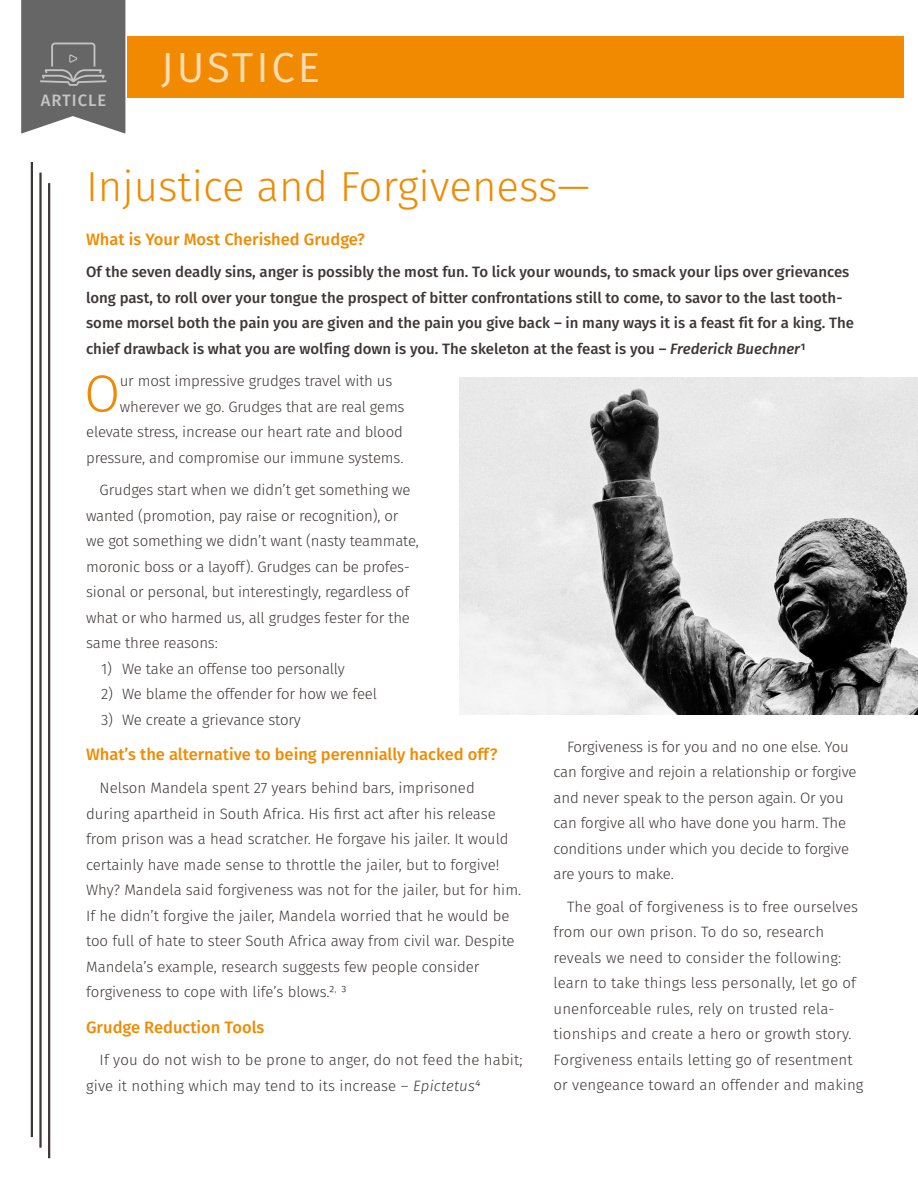
<style>
.page{position:relative;width:918px;height:1188px;background:#fff}
.page>*{position:absolute;margin:0;border:0;box-sizing:border-box;transform-origin:0 0}
.Body{font:300 52.2px "Fira Sans";color:#f18a00}
.SubHeading{font:300 42px "Fira Sans";color:#f18a00}
.t1{font:42px "Fira Sans";letter-spacing:.07em;color:#fbdcb3}
.SubHeading-2{font:500 16.5px "Fira Sans";color:#f18a00}
.t2{font:500 16.5px "Fira Sans";letter-spacing:.06em;color:#c5c3c3}
.Body-2{font:300 15px/25.5px "Fira Sans";letter-spacing:-.01em;color:#3d3836}
.Body-3{font:300 15px/25.5px "Fira Sans";letter-spacing:.01em;color:#3d3836}
.Body-4{font:500 15px/25.5px "Fira Sans";color:#3d3836}
.Numbers{font:300 15px "Fira Sans";letter-spacing:-.01em;color:#3d3836}
.s1{font-style:italic}
</style>
<div class="page">
<hr style="left:31px;top:162px;width:2px;height:975px;background:#3d3836">
<hr style="left:39px;top:173px;width:3px;height:975px;background:#3d3836">
<hr style="left:48px;top:183px;width:2px;height:975px;background:#3d3836">
<svg style="left:21px;top:0;width:107px;height:134px;background:#777"></svg>
<div style="left:127px;top:37px;width:777px;height:61px;background:#f18a00"></div>
<img style="left:459px;top:377px;width:459px;height:337px">
<p class="t2" style="left:41px;top:87px;width:67px">ARTICLE</p>
<p class="t1" style="left:161px;top:37px;width:161px">JUSTICE</p>
<p class="SubHeading" style="left:86px;top:157px;width:505px">Injustice and Forgiveness—</p>
<p class="SubHeading-2" style="left:86px;top:226px;width:280px">What is Your Most Cherished Grudge?</p>
<p class="Body-4" style="left:86px;top:258px;width:770px">Of the seven deadly sins, anger is possibly the most fun. To lick your wounds, to smack your lips over grievances long past, to roll over your tongue the prospect of bitter confrontations still to come, to savor to the last tooth&shy;some morsel both the pain you are given and the pain you give back – in many ways it is a feast fit for a king. The chief drawback is what you are wolfing down is you. The skeleton at the feast is you – <span class="s1">Frederick Buechner</span>1</p>
<p class="Body" style="left:84px;top:356px;width:38px">O</p>
<p class="Body-2" style="left:120px;top:368px;width:274px">ur most impressive grudges travel with us</p>
<p class="Body-2" style="left:120px;top:393px;width:286px">wherever we go. Grudges that are real gems</p>
<p class="Body-2" style="left:86px;top:419px;width:318px">elevate stress, increase our heart rate and blood</p>
<p class="Body-2" style="left:86px;top:444px;width:319px">pressure, and compromise our immune systems.</p>
<p class="Body-2" style="left:86px;top:477px;width:334px;text-indent:14px">Grudges start when we didn’t get something we wanted (promotion, pay raise or recognition), or we got something we didn’t want (nasty teammate, moronic boss or a layoff). Grudges can be profes&shy;sional or personal, but interestingly, regardless of what or who harmed us, all grudges fester for the same three reasons:</p>
<p class="Numbers" style="left:101px;top:658px;width:245px">1) We take an offense too personally</p>
<p class="Numbers" style="left:101px;top:683px;width:278px">2) We blame the offender for how we feel</p>
<p class="Numbers" style="left:101px;top:709px;width:201px">3) We create a grievance story</p>
<p class="SubHeading-2" style="left:86px;top:741px;width:413px">What’s the alternative to being perennially hacked off?</p>
<p class="Body-2" style="left:86px;top:775px;width:437px;text-indent:14px">Nelson Mandela spent 27 years behind bars, imprisoned during apartheid in South Africa. His first act after his release from prison was a head scratcher. He forgave his jailer. It would certainly have made sense to throttle the jailer, but to forgive!<br>Why? Mandela said forgiveness was not for the jailer, but for him.<br>If he didn’t forgive the jailer, Mandela worried that he would be too full of hate to steer South Africa away from civil war. Despite Mandela’s example, research suggests few people consider forgiveness to cope with life’s blows.²<sup>,</sup> ³</p>
<p class="SubHeading-2" style="left:86px;top:1014px;width:180px">Grudge Reduction Tools</p>
<p class="Body-3" style="left:86px;top:1047px;width:438px;text-indent:14px">If you do not wish to be prone to anger, do not feed the habit; give it nothing which may tend to its increase – <span class="s1">Epictetus⁴</span></p>
<p class="Body-2" style="left:554px;top:734px;width:305px;text-indent:14px">Forgiveness is for you and no one else. You can forgive and rejoin a relationship or forgive and never speak to the person again. Or you can forgive all who have done you harm. The conditions under which you decide to forgive are yours to make.</p>
<p class="Body-3" style="left:554px;top:894px;width:312px;text-indent:14px">The goal of forgiveness is to free ourselves from our own prison. To do so, research reveals we need to consider the following: learn to take things less personally, let go of unenforceable rules, rely on trusted rela&shy;tionships and create a hero or growth story.<br>Forgiveness entails letting go of resentment or vengeance toward an offender and making</p>
</div>
